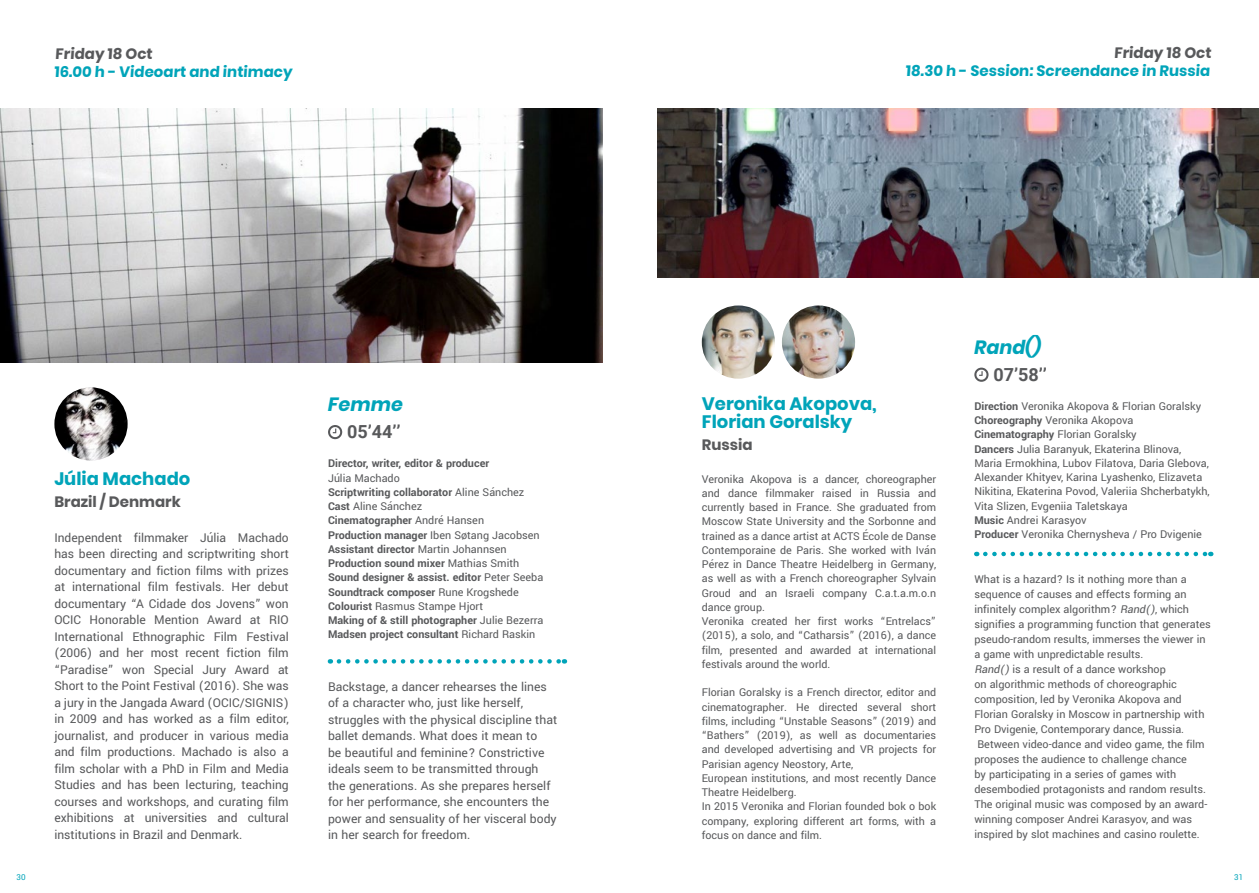
<style>
.page{position:relative;width:1259px;height:893px;background:#fff}
.page>*{position:absolute;margin:0;border:0;box-sizing:border-box;transform-origin:0 0}
.t1{font:italic 700 19.2px "Poppins";color:#00a4b9}
.t2{font:700 18px/18px "Poppins";color:#00a4b9}
.t3{font:700 18px "Roboto";color:#58595b}
.t4{font:700 15px "Poppins";color:#00a4b9}
.t5{font:700 15px "Poppins";color:#58595b}
.t6{font:13.5px/16.5px "Yantramanav";color:#58595b;text-align:justify}
.t7{font:12px/14.2px "Yantramanav";color:#58595b}
.t8{font:700 12px/14.2px "Yantramanav";color:#58595b}
.t9{font:9px "Yantramanav";color:#00a4b9}
.s1{font-weight:400}
.s2{font-weight:700}
.s3{font-style:italic}
</style>
<div class="page">
<img style="left:54px;top:387px;width:74px;height:74px;border-radius:37px">
<svg style="left:339px;top:659px;width:226px;height:5px"></svg>
<svg style="left:328px;top:425px;width:14px;height:14px"></svg>
<img style="left:0;top:108px;width:602px;height:254px">
<img style="left:657px;top:108px;width:602px;height:169px">
<svg style="left:985px;top:552px;width:226px;height:4px"></svg>
<svg style="left:974px;top:368px;width:14px;height:14px"></svg>
<img style="left:702px;top:305px;width:73px;height:74px;border-radius:37px">
<img style="left:782px;top:305px;width:73px;height:74px;border-radius:37px">
<p class="t5" style="left:55px;top:43px;width:100px">Friday 18 Oct</p>
<p class="t4" style="left:54px;top:61px;width:240px">16.00 h - Videoart and intimacy</p>
<h2 class="t2" style="left:54px;top:470px;width:137px">Júlia Machado</h2>
<p class="t5" style="left:54px;top:492px;width:128px">Brazil / Denmark</p>
<p class="t6" style="left:54px;top:530px;width:236px">Independent filmmaker Júlia Machado has been directing and scriptwriting short documentary and fiction films with prizes at international film festivals. Her debut documentary “A Cidade dos Jovens” won OCIC Honorable Mention Award at RIO International Ethnographic Film Festival (2006) and her most recent fiction film “Paradise” won Special Jury Award at Short to the Point Festival (2016). She was a jury in the Jangada Award (OCIC/SIGNIS) in 2009 and has worked as a film editor, journalist, and producer in various media and film productions. Machado is also a film scholar with a PhD in Film and Media Studies and has been lecturing, teaching courses and workshops, and curating film exhibitions at universities and cultural institutions in Brazil and Denmark.</p>
<h1 class="t1" style="left:328px;top:391px;width:76px">Femme</h1>
<h2 class="t3" style="left:347px;top:421px;width:55px">05’44’’</h2>
<p class="t8" style="left:328px;top:457px;width:163px">Director, writer, editor &amp; producer</p>
<p class="t8" style="left:328px;top:471px;width:217px"><span class="s1">Júlia Machado<br></span>Scriptwriting collaborator <span class="s1">Aline Sánchez </span>Cast <span class="s1">Aline Sánchez<br></span>Cinematographer <span class="s1">André Hansen<br></span>Production manager <span class="s1">Iben Søtang Jacobsen </span>Assistant director <span class="s1">Martin Johannsen </span>Production sound mixer <span class="s1">Mathias Smith </span>Sound designer &amp; assist. editor <span class="s1">Peter Seeba </span>Soundtrack composer <span class="s1">Rune Krogshede </span>Colourist <span class="s1">Rasmus Stampe Hjort<br></span>Making of &amp; still photographer <span class="s1">Julie Bezerra </span>Madsen project consultant <span class="s1">Richard Raskin</span></p>
<p class="t6" style="left:328px;top:679px;width:231px;text-align:left">Backstage, a dancer rehearses the lines of a character who, just like herself, struggles with the physical discipline that ballet demands. What does it mean to<br>be beautiful and feminine? Constrictive ideals seem to be transmitted through the generations. As she prepares herself for her performance, she encounters the power and sensuality of her visceral body in her search for freedom.</p>
<p class="t5" style="left:1114px;top:43px;width:100px">Friday 18 Oct</p>
<p class="t4" style="left:905px;top:61px;width:307px">18.30 h - Session: Screendance in Russia</p>
<h2 class="t2" style="left:702px;top:395px;width:176px">Veronika Akopova,<br>Florian Goralsky</h2>
<p class="t5" style="left:702px;top:435px;width:52px">Russia</p>
<p class="t7" style="left:702px;top:472px;width:236px">Veronika Akopova is a dancer, choreographer and dance filmmaker raised in Russia and currently based in France. She graduated from Moscow State University and the Sorbonne and trained as a dance artist at ACTS École de Danse Contemporaine de Paris. She worked with Iván Pérez in Dance Theatre Heidelberg in Germany, as well as with a French choreographer Sylvain Groud and an Israeli company C.a.t.a.m.o.n dance group.<br>Veronika created her first works “Entrelacs” (2015), a solo, and “Catharsis” (2016), a dance film, presented and awarded at international festivals around the world.</p>
<p class="t7" style="left:702px;top:686px;width:236px">Florian Goralsky is a French director, editor and cinematographer. He directed several short films, including “Unstable Seasons” (2019) and “Bathers” (2019), as well as documentaries and developed advertising and VR projects for Parisian agency Neostory, Arte,<br>European institutions, and most recently Dance Theatre Heidelberg.<br>In 2015 Veronika and Florian founded bok o bok company, exploring different art forms, with a focus on dance and film.</p>
<h1 class="t1" style="left:974px;top:334px;width:68px">Rand()</h1>
<h2 class="t3" style="left:993px;top:364px;width:55px">07’58’’</h2>
<p class="t7" style="left:974px;top:399px;width:237px"><span class="s2">Direction</span> Veronika Akopova &amp; Florian Goralsky <span class="s2">Choreography</span> Veronika Akopova <span class="s2">Cinematography</span> Florian Goralsky<br><span class="s2">Dancers</span> Julia Baranyuk, Ekaterina Blinova, Maria Ermokhina, Lubov Filatova, Daria Glebova, Alexander Khityev, Karina Lyashenko, Elizaveta Nikitina, Ekaterina Povod, Valeriia Shcherbatykh, Vita Slizen, Evgeniia Taletskaya<br><span class="s2">Music</span> Andrei Karasyov<br><span class="s2">Producer</span> Veronika Chernysheva / Pro Dvigenie</p>
<p class="t7" style="left:974px;top:572px;width:238px;line-height:15px">What is a hazard? Is it nothing more than a sequence of causes and effects forming an infinitely complex algorithm? <span class="s3">Rand()</span>, which signifies a programming function that generates pseudo-random results, immerses the viewer in a game with unpredictable results.<br><span class="s3">Rand()</span>is a result of a dance workshop<br>on algorithmic methods of choreographic composition, led by Veronika Akopova and Florian Goralsky in Moscow in partnership with Pro Dvigenie, Contemporary dance, Russia.<br>Between video-dance and video game, the film proposes the audience to challenge chance<br>by participating in a series of games with desembodied protagonists and random results.<br>The original music was composed by an award&shy;winning composer Andrei Karasyov, and was inspired by slot machines and casino roulette.</p>
<p class="t9" style="left:17px;top:872px;width:11px">30</p>
<p class="t9" style="left:1234px;top:872px;width:11px">31</p>
</div>
